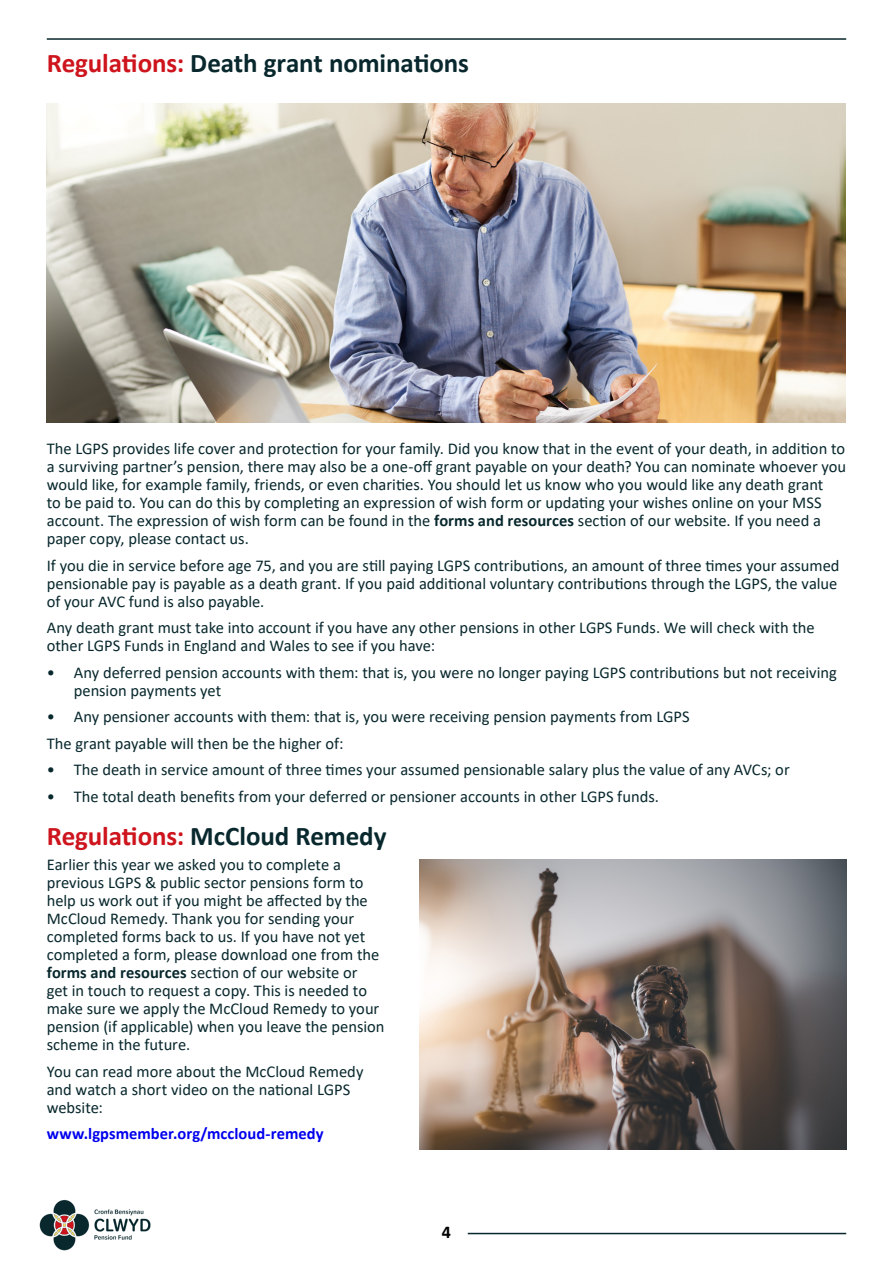
<style>
.page{position:relative;width:893px;height:1263px;background:#fff}
.page>*{position:absolute;margin:0;border:0;box-sizing:border-box;transform-origin:0 0}
.t1{font:700 27px "Calibri";letter-spacing:-.005em;color:#08282d}
.t2{font:700 18px "Calibri";color:#000}
.t3{font:16.5px/18px "Calibri";color:#08282d}
.t4{font:700 16.5px "Calibri";letter-spacing:.005em;color:#00e}
.s1{color:#ce141d}
.s2{font-weight:700}
</style>
<div class="page">
<hr style="left:468px;top:1233px;width:378px;height:1px;background:#08282d">
<hr style="left:47px;top:38px;width:799px;height:2px;background:#08282d">
<img style="left:40px;top:1200px;width:111px;height:50px">
<img style="left:419px;top:859px;width:427px;height:290px">
<img style="left:47px;top:104px;width:798px;height:318px">
<h1 class="t1" style="left:47px;top:44px;width:424px"><span class="s1">Regulations:</span> Death grant nominations</h1>
<p class="t3" style="left:47px;top:439px;width:801px">The LGPS provides life cover and protection for your family. Did you know that in the event of your death, in addition to a surviving partner’s pension, there may also be a one-off grant payable on your death? You can nominate whoever you would like, for example family, friends, or even charities. You should let us know who you would like any death grant<br>to be paid to. You can do this by completing an expression of wish form or updating your wishes online on your MSS account. The expression of wish form can be found in the <span class="s2">forms and resources</span> section of our website. If you need a paper copy, please contact us.</p>
<p class="t3" style="left:47px;top:556px;width:794px">If you die in service before age 75, and you are still paying LGPS contributions, an amount of three times your assumed pensionable pay is payable as a death grant. If you paid additional voluntary contributions through the LGPS, the value of your AVC fund is also payable.</p>
<p class="t3" style="left:47px;top:618px;width:769px">Any death grant must take into account if you have any other pensions in other LGPS Funds. We will check with the other LGPS Funds in England and Wales to see if you have:</p>
<p class="t3" style="left:74px;top:663px;width:765px;text-indent:-27px">• Any deferred pension accounts with them: that is, you were no longer paying LGPS contributions but not receiving pension payments yet</p>
<p class="t3" style="left:47px;top:703px;width:644px;line-height:26.5px">• Any pensioner accounts with them: that is, you were receiving pension payments from LGPS<br>The grant payable will then be the higher of:</p>
<p class="t3" style="left:47px;top:760px;width:744px">• The death in service amount of three times your assumed pensionable salary plus the value of any AVCs; or</p>
<p class="t3" style="left:47px;top:787px;width:614px">• The total death benefits from your deferred or pensioner accounts in other LGPS funds.</p>
<h1 class="t1" style="left:47px;top:817px;width:341px"><span class="s1">Regulations:</span> McCloud Remedy</h1>
<p class="t3" style="left:47px;top:855px;width:339px">Earlier this year we asked you to complete a previous LGPS &amp; public sector pensions form to help us work out if you might be affected by the McCloud Remedy. Thank you for sending your completed forms back to us. If you have not yet completed a form, please download one from the <span class="s2">forms and resources</span> section of our website or<br>get in touch to request a copy. This is needed to make sure we apply the McCloud Remedy to your pension (if applicable) when you leave the pension scheme in the future.</p>
<p class="t3" style="left:47px;top:1062px;width:318px">You can read more about the McCloud Remedy and watch a short video on the national LGPS website:</p>
<p class="t4" style="left:47px;top:1122px;width:278px">www.lgpsmember.org/mccloud-remedy</p>
<p class="t2" style="left:442px;top:1219px;width:11px">4</p>
</div>
